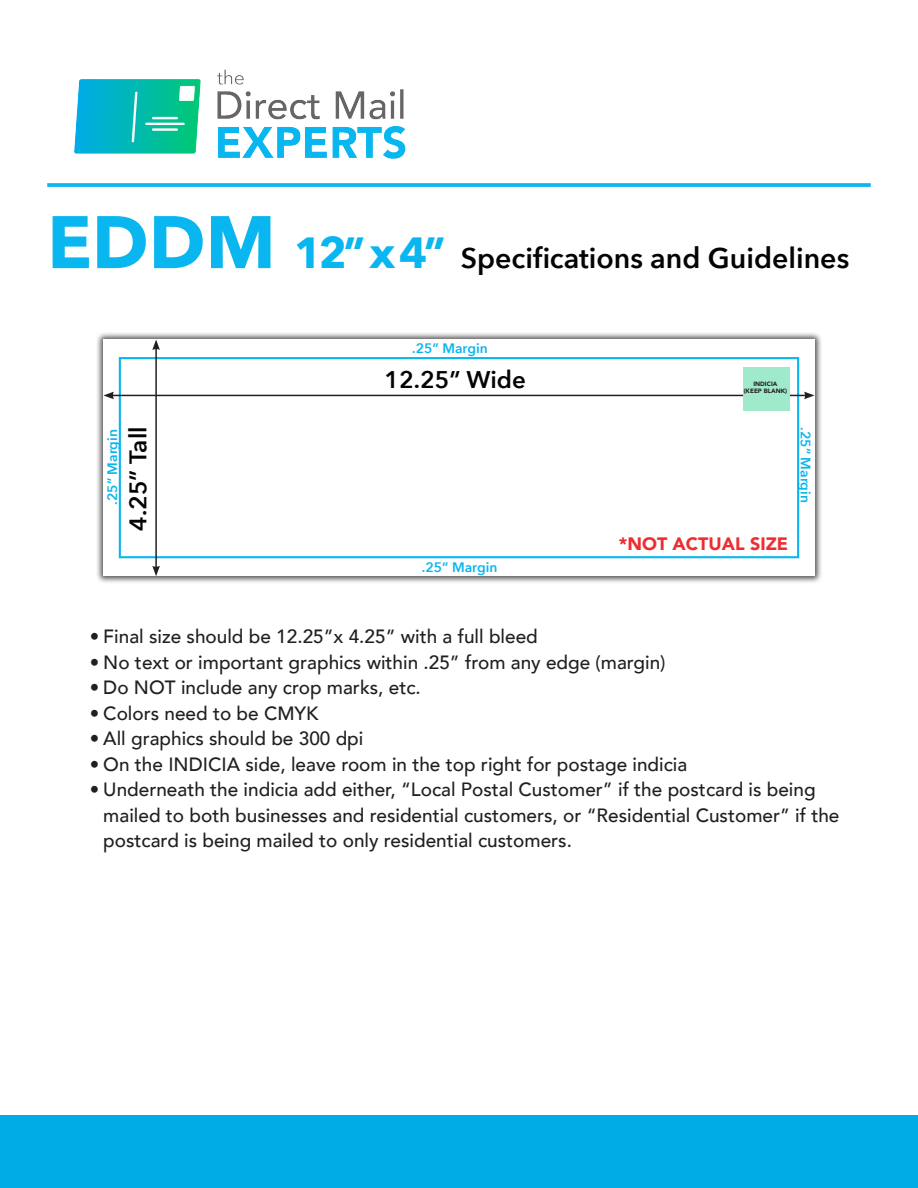
<style>
.page{position:relative;width:918px;height:1188px;background:#fff}
.page>*{position:absolute;margin:0;border:0;box-sizing:border-box;transform-origin:0 0}
.t1{font:600 28.5px "Avenir Next";color:#040503}
.t2{font:600 24px "Avenir Next";color:#040503}
.t3{font:500 19.2px/25.5px "Avenir";color:#231f20}
.t4{font:900 18px "Avenir";color:#ee2d30}
.t5{font:600 13.8px "Avenir Next";color:#0ab6ef}
.t6{font:900 6.15px "Avenir";color:#231f20}
.s1{font-weight:700;font-size:73.5px;color:#0ab6ef}
.s2{font-weight:700;font-size:43.5px;color:#0ab6ef}
</style>
<div class="page">
<img style="left:74px;top:69px;width:332px;height:90px">
<svg style="left:47px;top:183px;width:824px;height:4px;background:#18baef"></svg>
<div style="left:96px;top:332px;width:727px;height:252px;background:#231f20;opacity:.75"></div>
<div style="left:103px;top:340px;width:712px;height:236px;background:#fff"></div>
<div style="left:119px;top:357px;width:680px;height:201px;border:2px solid #0ab6ef"></div>
<hr style="left:112px;top:395px;width:694px;height:1px;background:#231f20">
<svg style="left:103px;top:392px;width:11px;height:7px"></svg>
<svg style="left:804px;top:392px;width:11px;height:7px"></svg>
<hr style="left:155px;top:348px;width:2px;height:220px;background:#231f20">
<svg style="left:152px;top:340px;width:8px;height:10px"></svg>
<svg style="left:152px;top:566px;width:8px;height:10px"></svg>
<div style="left:743px;top:368px;width:47px;height:43px;background:#9eeaca"></div>
<div style="left:0;top:1115px;width:918px;height:73px;background:#00ace5"></div>
<p class="t1" style="left:47px;top:234px;width:804px"><span class="s1">EDDM</span> <span class="s2">12” x 4”</span> Specifications and Guidelines</p>
<p class="t5" style="left:412px;top:336px;width:77px">.25” Margin</p>
<p class="t2" style="left:384px;top:359px;width:143px">12.25” Wide</p>
<p class="t6" style="left:753px;top:378px;width:26px">INDICIA</p>
<p class="t6" style="left:744px;top:386px;width:45px">(KEEP BLANK)</p>
<p class="t5" style="left:101px;top:505px;width:77px;rotate:-90deg">.25” Margin</p>
<p class="t5" style="left:817px;top:427px;width:77px;rotate:90deg">.25” Margin</p>
<p class="t2" style="left:117px;top:531px;width:106px;rotate:-90deg">4.25” Tall</p>
<p class="t5" style="left:422px;top:555px;width:77px">.25” Margin</p>
<p class="t4" style="left:619px;top:528px;width:171px">*NOT ACTUAL SIZE</p>
<p class="t3" style="left:90px;top:623px;width:450px">• Final size should be 12.25”x 4.25” with a full bleed</p>
<p class="t3" style="left:90px;top:648px;width:577px">• No text or important graphics within .25” from any edge (margin)</p>
<p class="t3" style="left:90px;top:674px;width:333px">• Do NOT include any crop marks, etc.</p>
<p class="t3" style="left:90px;top:699px;width:230px">• Colors need to be CMYK</p>
<p class="t3" style="left:90px;top:725px;width:275px">• All graphics should be 300 dpi</p>
<p class="t3" style="left:90px;top:750px;width:599px">• On the INDICIA side, leave room in the top right for postage indicia</p>
<p class="t3" style="left:103px;top:776px;width:738px;text-indent:-14px">• Underneath the indicia add either, “Local Postal Customer” if the postcard is being mailed to both businesses and residential customers, or “Residential Customer” if the postcard is being mailed to only residential customers.</p>
</div>
